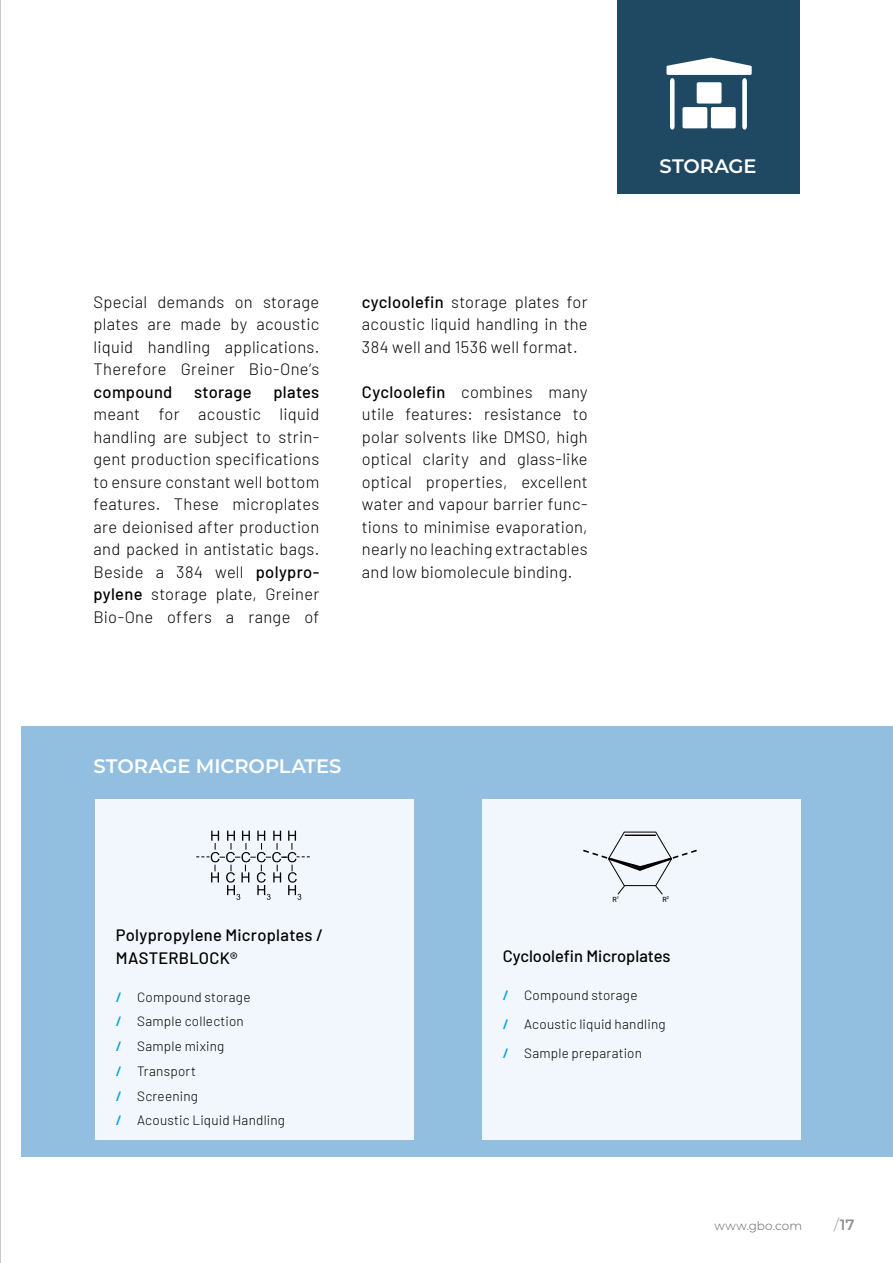
<style>
.page{position:relative;width:893px;height:1263px;background:#fff}
.page>*{position:absolute;margin:0;border:0;box-sizing:border-box;transform-origin:0 0}
.t1{font:600 19.5px "Montserrat";letter-spacing:-.005em;color:#fff}
.t2{font:300 16.5px/22.5px "Barlow";letter-spacing:.015em;color:#000;text-align:justify}
.t3{font:500 16.5px/22.5px "Barlow";letter-spacing:.015em;color:#000}
.t4{font:600 15px "Montserrat";color:#949290}
.t5{font:300 13.5px/24.8px "Barlow";letter-spacing:.015em;color:#000}
.t6{font:300 12px "Montserrat";letter-spacing:.01em;color:#605d5a}
.t7{font:500 7.2px "Barlow";color:#000}
.s1{font-weight:500}
.s2{font-weight:600;color:#00a2e6}
.s3{font-weight:300}
</style>
<div class="page">
<div style="left:21px;top:726px;width:872px;height:431px;background:#92bfdf"></div>
<div style="left:95px;top:800px;width:319px;height:340px;background:#f1f7fc"></div>
<div style="left:482px;top:800px;width:318px;height:340px;background:#f1f7fc"></div>
<svg style="left:583px;top:831px;width:114px;height:64px"></svg>
<svg style="left:196px;top:831px;width:114px;height:69px"></svg>
<div style="left:617px;top:0;width:182px;height:193px;background:#1f4963"></div>
<svg style="left:666px;top:58px;width:86px;height:72px"></svg>
<hr style="left:0;top:0;width:1px;height:1263px;background:#949290">
<p class="t2" style="left:94px;top:289px;width:227px">Special demands on storage plates are made by acoustic liquid handling applications.<br>Therefore Greiner Bio-One‘s</p>
<p class="t3" style="left:94px;top:379px;width:80px">compound</p>
<p class="t3" style="left:194px;top:379px;width:59px">storage</p>
<p class="t3" style="left:273px;top:379px;width:47px">plates</p>
<p class="t2" style="left:94px;top:402px;width:227px">meant for acoustic liquid handling are subject to strin&shy;gent production specifications to ensure constant well bottom features. These microplates are deionised after production and packed in antistatic bags.<br>Beside a 384 well <span class="s1">polypro&shy;pylene</span> storage plate, Greiner Bio-One offers a range of</p>
<p class="t2" style="left:362px;top:289px;width:227px"><span class="s1">cycloolefin</span> storage plates for acoustic liquid handling in the 384 well and 1536 well format.</p>
<p class="t2" style="left:362px;top:379px;width:227px"><span class="s1">Cycloolefin</span> combines many utile features: resistance to polar solvents like DMSO, high optical clarity and glass-like optical properties, excellent water and vapour barrier func&shy;tions to minimise evaporation, nearly no leaching extractables and low biomolecule binding.</p>
<p class="t1" style="left:660px;top:152px;width:98px">STORAGE</p>
<p class="t1" style="left:94px;top:752px;width:249px">STORAGE MICROPLATES</p>
<p class="t3" style="left:116px;top:923px;width:209px">Polypropylene Microplates /<br>MASTERBLOCK®</p>
<p class="t5" style="left:116px;top:983px;width:171px"><span class="s2">/</span> Compound storage<br><span class="s2">/</span> Sample collection<br><span class="s2">/</span> Sample mixing<br><span class="s2">/</span> Transport<br><span class="s2">/</span> Screening<br><span class="s2">/</span> Acoustic Liquid Handling</p>
<p class="t7" style="left:613px;top:894px;width:7px">R<sup>1</sup></p>
<p class="t7" style="left:662px;top:894px;width:8px">R<sup>2</sup></p>
<p class="t3" style="left:503px;top:943px;width:169px">Cycloolefin Microplates</p>
<p class="t5" style="left:503px;top:979px;width:164px;line-height:29px"><span class="s2">/</span> Compound storage<br><span class="s2">/</span> Acoustic liquid handling <span class="s2">/</span> Sample preparation</p>
<p class="t6" style="left:714px;top:1218px;width:89px">www.gbo.com</p>
<p class="t4" style="left:834px;top:1214px;width:22px"><span class="s3">/</span> 17</p>
</div>
